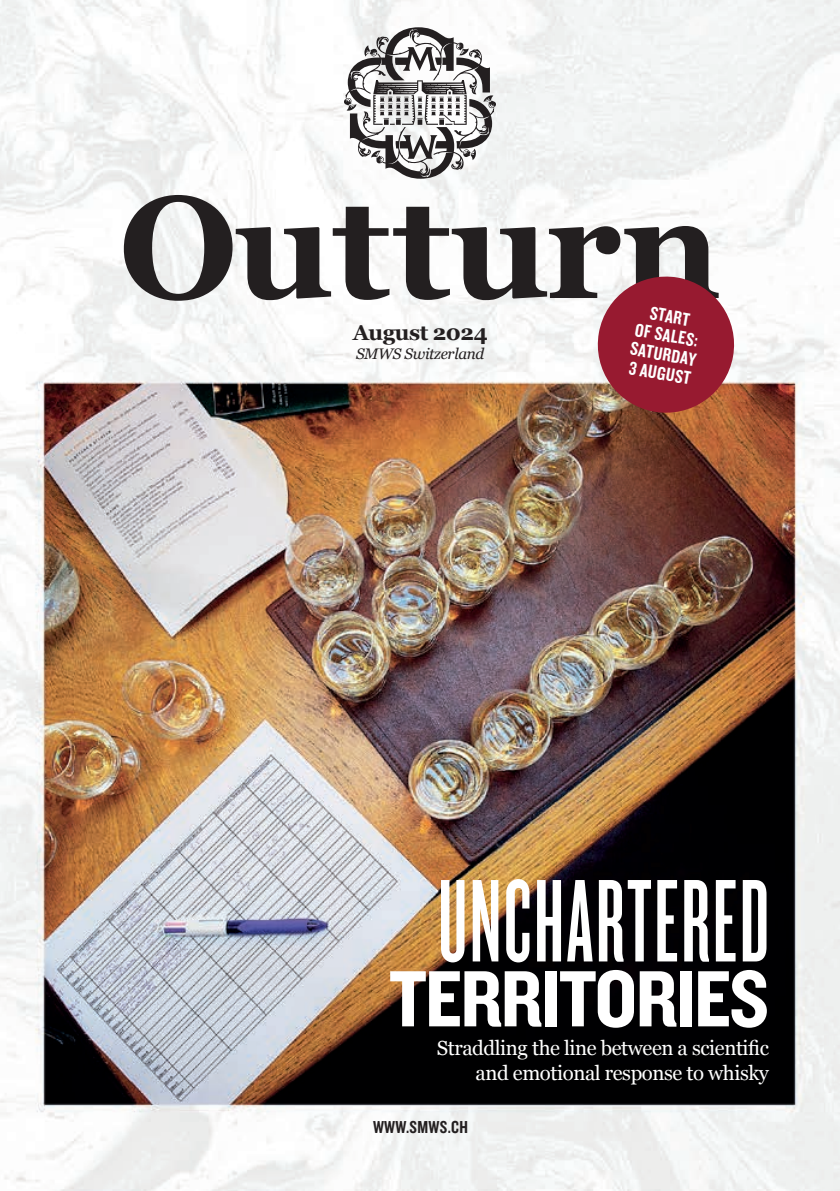
<style>
.page{position:relative;width:840px;height:1191px;background:#fff}
.page>*{position:absolute;margin:0;border:0;box-sizing:border-box;transform-origin:0 0}
.t1{font:700 144.6px "Georgia";color:#231f20}
.t2{font:122.2px "Knockout 46 Flyweight";letter-spacing:.02em;color:#fff}
.t3{font:82.6px "Knockout 50 Welterweight";letter-spacing:-.02em;color:#fff}
.t4{font:700 21.6px "Georgia";letter-spacing:-.02em;color:#231f20}
.t5{font:20.4px/25.2px "Georgia";letter-spacing:-.02em;color:#fff;text-align:right}
.t6{font:19.2px/19.2px "Knockout 49 Liteweight";color:#fff;text-align:center}
.t7{font:18px "Knockout 49 Liteweight";letter-spacing:.02em;color:#231f20}
.t8{font:italic 15.2px "Georgia";letter-spacing:-.02em;color:#231f20}
</style>
<div class="page">
<img style="left:0;top:0;width:839px;height:1191px">
<svg style="left:343px;top:27px;width:153px;height:152px"></svg>
<svg style="left:592px;top:271px;width:147px;height:147px"></svg>
<h1 class="t1" style="left:119px;top:139px;width:603px">Outturn</h1>
<p class="t4" style="left:352px;top:316px;width:136px">August 2024</p>
<p class="t8" style="left:356px;top:342px;width:130px">SMWS Switzerland</p>
<p class="t6" style="left:638px;top:300px;width:68px;rotate:10deg">START<br>OF SALES:<br>SATURDAY<br>3 AUGUST</p>
<h2 class="t2" style="left:438px;top:852px;width:332px">UNCHARTERED</h2>
<h3 class="t3" style="left:389px;top:944px;width:381px">TERRITORIES</h3>
<p class="t5" style="left:436px;top:1034px;width:333px">Straddling the line between a scientific and emotional response to whisky</p>
<p class="t7" style="left:373px;top:1115px;width:96px">WWW.SMWS.CH</p>
</div>
